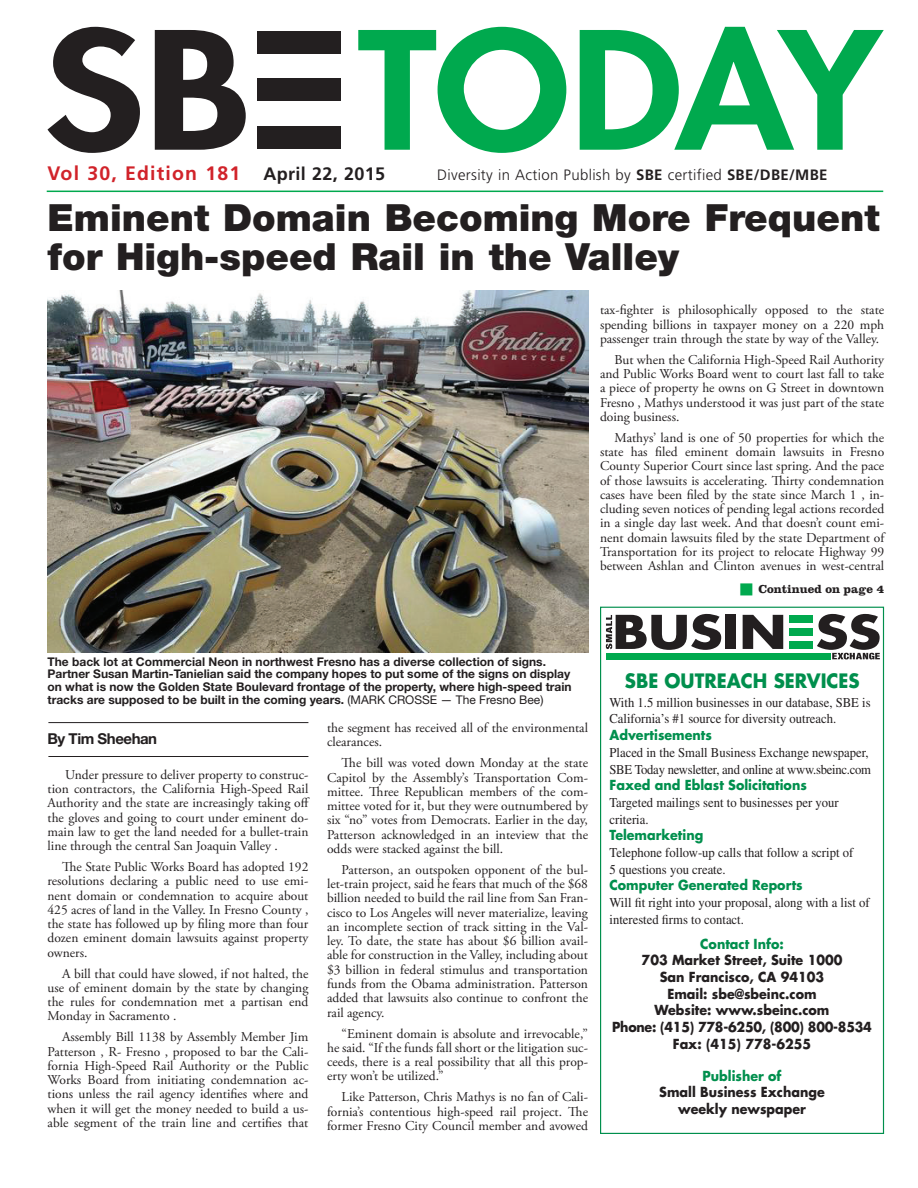
<style>
.page{position:relative;width:918px;height:1188px;background:#fff}
.page>*{position:absolute;margin:0;border:0;box-sizing:border-box;transform-origin:0 0}
.t1{font:900 37.5px/39px "Helvetica Neue LT Std";color:#231f20}
.t2{font:700 19.5px "Frutiger";letter-spacing:.06em;color:#d1232a}
.t3{font:700 19.35px "Futura";color:#008f4d;scale:.94 1}
.t4{font:300 15px "Frutiger";letter-spacing:.02em;color:#231f20}
.t5{font:700 15px "Helvetica Neue LT Std";letter-spacing:-.03em;color:#231f20}
.t6{font:13.5px/14.2px "Adobe Garamond Pro";color:#231f20;text-align:justify}
.t7{font:13.5px/16.6px "Times";color:#231f20;scale:.94 1}
.t8{font:700 13.5px/16.6px "Futura";color:#231f20;text-align:center;scale:.94 1}
.t9{font:700 13.5px "Futura";color:#008f4d;scale:.94 1}
.t10{font:700 12px/12.8px "Helvetica Neue LT Std";color:#231f20}
.t11{font:700 12px "Clarendon LT Std";color:#231f20}
.s1{font-size:18px;color:#231f20}
.s2{font-weight:700}
.s3{font-weight:400}
</style>
<div class="page">
<hr style="left:47px;top:191px;width:836px;height:1px;background:#00a94e">
<div style="left:600px;top:607px;width:284px;height:527px;background:#fff;border:1px solid #008f4d"></div>
<div style="left:606px;top:653px;width:224px;height:6px;background:#00a94e"></div>
<div style="left:726px;top:615px;width:10px;height:34px;background:#231f20"></div>
<svg style="left:743px;top:615px;width:40px;height:34px"></svg>
<div style="left:790px;top:615px;width:23px;height:7px;background:#00a94e"></div>
<div style="left:790px;top:628px;width:23px;height:8px;background:#00a94e"></div>
<div style="left:790px;top:641px;width:23px;height:8px;background:#00a94e"></div>
<svg style="left:606px;top:614px;width:115px;height:36px"></svg>
<svg style="left:817px;top:614px;width:63px;height:45px"></svg>
<div style="left:257px;top:126px;width:84px;height:22px;background:#231f20"></div>
<div style="left:257px;top:78px;width:84px;height:23px;background:#231f20"></div>
<div style="left:257px;top:31px;width:84px;height:22px;background:#231f20"></div>
<svg style="left:47px;top:27px;width:93px;height:126px"></svg>
<svg style="left:155px;top:30px;width:91px;height:120px"></svg>
<svg style="left:358px;top:27px;width:208px;height:126px"></svg>
<svg style="left:580px;top:27px;width:304px;height:123px"></svg>
<hr style="left:48px;top:756px;width:260px;height:1px;background:#231f20">
<hr style="left:48px;top:722px;width:260px;height:1px;background:#231f20">
<img style="left:48px;top:290px;width:540px;height:362px">
<h2 class="t2" style="left:47px;top:162px;width:339px">Vol 30, Edition 181 <span class="s1">April 22, 2015</span></h2>
<p class="t4" style="left:437px;top:166px;width:392px">Diversity in Action Publish by <span class="s2">SBE</span> certified <span class="s2">SBE/DBE/MBE</span></p>
<h1 class="t1" style="left:47px;top:198px;width:834px">Eminent Domain Becoming More Frequent for High-speed Rail in the Valley</h1>
<p class="t6" style="left:600px;top:303px;width:286px">tax-fighter is philosophically opposed to the state spending billions in taxpayer money on a 220 mph passenger train through the state by way of the Valley.</p>
<p class="t6" style="left:600px;top:353px;width:286px;text-indent:15px">But when the California High-Speed Rail Authority and Public Works Board went to court last fall to take a piece of property he owns on G Street in downtown Fresno , Mathys understood it was just part of the state doing business.</p>
<p class="t6" style="left:600px;top:431px;width:286px;text-indent:15px">Mathys’ land is one of 50 properties for which the state has filed eminent domain lawsuits in Fresno County Superior Court since last spring. And the pace of those lawsuits is accelerating. Thirty condemnation cases have been filed by the state since March 1 , in&shy;cluding seven notices of pending legal actions recorded in a single day last week. And that doesn’t count emi&shy;nent domain lawsuits filed by the state Department of Transportation for its project to relocate Highway 99 between Ashlan and Clinton avenues in west-central</p>
<p class="t11" style="left:759px;top:582px;width:127px">Continued on page 4</p>
<p class="t10" style="left:47px;top:655px;width:526px">The back lot at Commercial Neon in northwest Fresno has a diverse collection of signs.<br>Partner Susan Martin-Tanielian said the company hopes to put some of the signs on display on what is now the Golden State Boulevard frontage of the property, where high-speed train tracks are supposed to be built in the coming years. <span class="s3">(MARK CROSSE — The Fresno Bee)</span></p>
<p class="t5" style="left:47px;top:730px;width:111px">By Tim Sheehan</p>
<p class="t6" style="left:48px;top:768px;width:264px;text-indent:18px">Under pressure to deliver property to construc&shy;tion contractors, the California High-Speed Rail Authority and the state are increasingly taking off the gloves and going to court under eminent do&shy;main law to get the land needed for a bullet-train line through the central San Joaquin Valley .</p>
<p class="t6" style="left:48px;top:860px;width:262px;text-indent:15px">The State Public Works Board has adopted 192 resolutions declaring a public need to use emi&shy;nent domain or condemnation to acquire about 425 acres of land in the Valley. In Fresno County , the state has followed up by filing more than four dozen eminent domain lawsuits against property owners.</p>
<p class="t6" style="left:48px;top:967px;width:262px;text-indent:15px">A bill that could have slowed, if not halted, the use of eminent domain by the state by changing the rules for condemnation met a partisan end Monday in Sacramento .</p>
<p class="t6" style="left:48px;top:1030px;width:262px;text-indent:15px">Assembly Bill 1138 by Assembly Member Jim Patterson , R- Fresno , proposed to bar the Cali&shy;fornia High-Speed Rail Authority or the Public Works Board from initiating condemnation ac&shy;tions unless the rail agency identifies where and when it will get the money needed to build a us&shy;able segment of the train line and certifies that</p>
<p class="t6" style="left:327px;top:721px;width:262px">the segment has received all of the environmental clearances.</p>
<p class="t6" style="left:327px;top:756px;width:262px;text-indent:15px">The bill was voted down Monday at the state Capitol by the Assembly’s Transportation Com&shy;mittee. Three Republican members of the com&shy;mittee voted for it, but they were outnumbered by six “no” votes from Democrats. Earlier in the day, Patterson acknowledged in an inteview that the odds were stacked against the bill.</p>
<p class="t6" style="left:327px;top:863px;width:262px;text-indent:15px">Patterson, an outspoken opponent of the bul&shy;let-train project, said he fears that much of the $68 billion needed to build the rail line from San Fran&shy;cisco to Los Angeles will never materialize, leaving an incomplete section of track sitting in the Val&shy;ley. To date, the state has about $6 billion avail&shy;able for construction in the Valley, including about $3 billion in federal stimulus and transportation funds from the Obama administration. Patterson added that lawsuits also continue to confront the rail agency.</p>
<p class="t6" style="left:327px;top:1027px;width:262px;text-indent:15px">“Eminent domain is absolute and irrevocable,” he said. “If the funds fall short or the litigation suc&shy;ceeds, there is a real possibility that all this prop&shy;erty won’t be utilized.”</p>
<p class="t6" style="left:327px;top:1090px;width:262px;text-indent:15px">Like Patterson, Chris Mathys is no fan of Cali&shy;fornia’s contentious high-speed rail project. The former Fresno City Council member and avowed</p>
<h3 class="t3" style="left:625px;top:668px;width:88px">SBE Outreac</h3>
<h3 class="t3" style="left:753px;top:668px;width:84px">h Services</h3>
<p class="t7" style="left:610px;top:694px;width:279px">With 1.5 million businesses in our database, SBE is<br>California’s #1 source for diversity outreach.</p>
<p class="t9" style="left:610px;top:726px;width:110px">Advertisements</p>
<p class="t7" style="left:610px;top:744px;width:280px">Placed in the Small Business Exchange newspaper,<br>SBE Today newsletter, and online at www.sbeinc.com</p>
<p class="t9" style="left:610px;top:776px;width:211px">Faxed and Eblast Solicitations</p>
<p class="t7" style="left:610px;top:794px;width:246px">Targeted mailings sent to businesses per your criteria.</p>
<p class="t9" style="left:610px;top:826px;width:101px">Telemarketing</p>
<p class="t7" style="left:610px;top:844px;width:261px">Telephone follow-up calls that follow a script of<br>5 questions you create.</p>
<p class="t9" style="left:610px;top:876px;width:207px">Computer Generated Reports</p>
<p class="t7" style="left:610px;top:894px;width:278px">Will fit right into your proposal, along with a list of interested firms to contact.</p>
<p class="t9" style="left:700px;top:934px;width:90px">Contact Info:</p>
<p class="t8" style="left:612px;top:952px;width:278px">703 Market Street, Suite 1000<br>San Francisco, CA 94103<br>Email: sbe@sbeinc.com<br>Website: www.sbeinc.com<br>Phone: (415) 778-6250, (800) 800-8534<br>Fax: (415) 778-6255</p>
<p class="t9" style="left:703px;top:1067px;width:86px">Publisher of</p>
<p class="t8" style="left:659px;top:1084px;width:178px">Small Business Exchange weekly newspaper</p>
</div>
